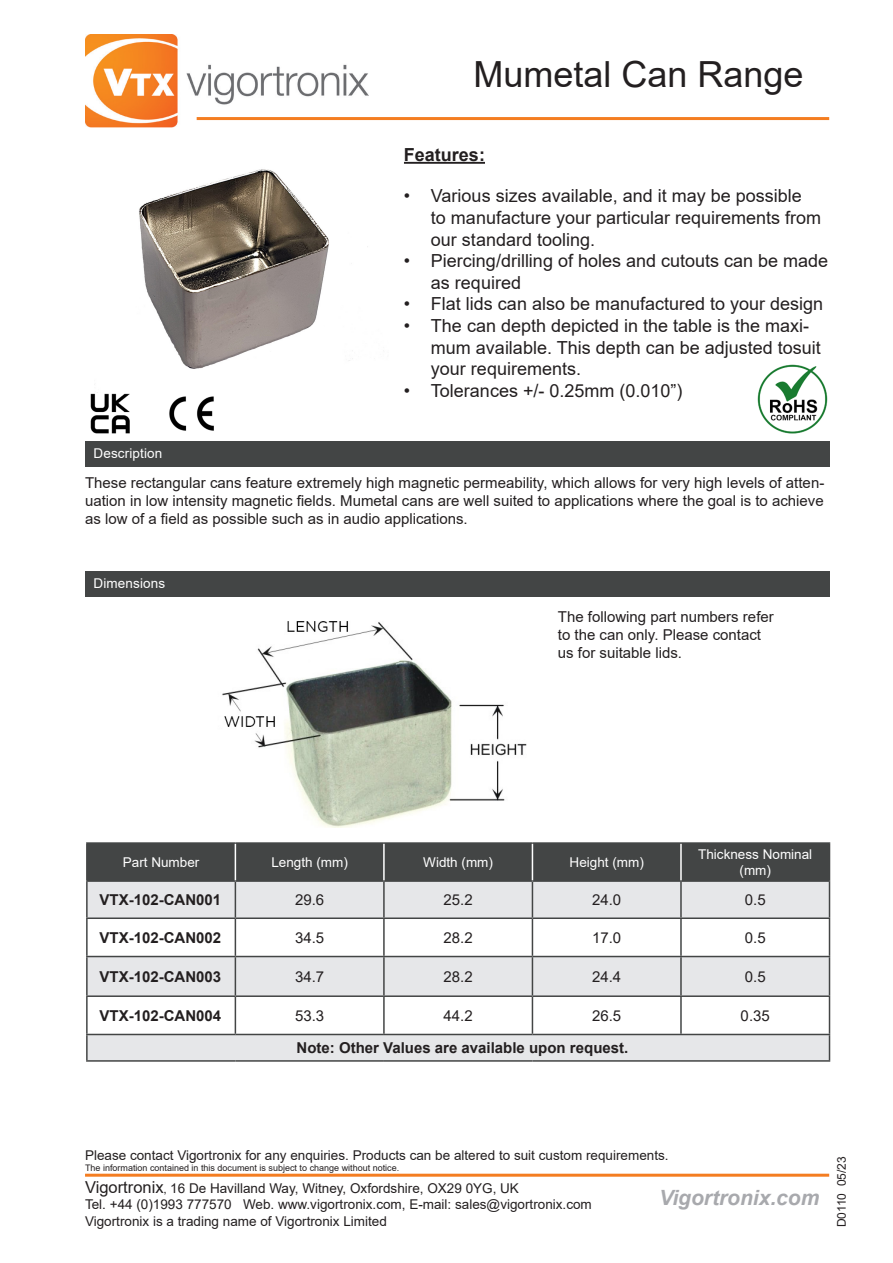
<style>
.page{position:relative;width:893px;height:1263px;background:#fff}
.page>*{position:absolute;margin:0;border:0;box-sizing:border-box;transform-origin:0 0}
.t1{font:36px "Arial";color:#231f20}
.t2{font:italic 700 21px "Arial";color:#a8a9ad}
.t3{font:18px/21.6px "Arial";color:#231f20}
.t4{font:700 18px "Arial";color:#231f20}
.t5{font:15px/18px "Arial";color:#231f20;text-align:justify}
.t6{font:700 15px "Arial";color:#231f20}
.t7{font:13.5px/16.5px "Arial";color:#231f20}
.t8{font:13.5px/16.2px "Arial";color:#fff;text-align:center}
.t9{font:12px "Arial";color:#231f20}
.t10{font:9px "Arial";color:#231f20}
.s1{font-size:16.5px}
.s2{font-size:12px}
</style>
<div class="page">
<img style="left:85px;top:34px;width:283px;height:93px">
<hr style="left:197px;top:117px;width:632px;height:3px;background:#f47d21">
<hr style="left:85px;top:1174px;width:744px;height:3px;background:#f47d21">
<img style="left:97px;top:169px;width:271px;height:224px">
<hr style="left:404px;top:162px;width:81px;height:2px;background:#231f20">
<div style="left:85px;top:441px;width:744px;height:25px;background:#434545"></div>
<img style="left:169px;top:396px;width:45px;height:35px">
<img style="left:90px;top:394px;width:40px;height:39px">
<img style="left:757px;top:364px;width:71px;height:69px">
<div style="left:85px;top:571px;width:744px;height:25px;background:#434545"></div>
<img style="left:222px;top:621px;width:305px;height:206px">
<div style="left:88px;top:844px;width:741px;height:36px;background:#434545"></div>
<svg style="left:88px;top:882px;width:741px;height:178px;fill:#e6e7e9"></svg>
<hr style="left:86px;top:882px;width:2px;height:35px;background:#434545">
<hr style="left:235px;top:882px;width:1px;height:35px;background:#434545">
<hr style="left:383px;top:882px;width:2px;height:35px;background:#434545">
<hr style="left:532px;top:882px;width:1px;height:35px;background:#434545">
<hr style="left:680px;top:882px;width:2px;height:35px;background:#434545">
<hr style="left:829px;top:882px;width:1px;height:35px;background:#434545">
<hr style="left:86px;top:917px;width:149px;height:2px;background:#434545">
<hr style="left:86px;top:919px;width:2px;height:37px;background:#434545">
<hr style="left:235px;top:917px;width:149px;height:2px;background:#434545">
<hr style="left:235px;top:919px;width:1px;height:37px;background:#434545">
<hr style="left:384px;top:917px;width:148px;height:2px;background:#434545">
<hr style="left:383px;top:919px;width:2px;height:37px;background:#434545">
<hr style="left:532px;top:917px;width:149px;height:2px;background:#434545">
<hr style="left:532px;top:919px;width:1px;height:37px;background:#434545">
<hr style="left:681px;top:917px;width:149px;height:2px;background:#434545">
<hr style="left:680px;top:919px;width:2px;height:37px;background:#434545">
<hr style="left:829px;top:919px;width:1px;height:37px;background:#434545">
<hr style="left:86px;top:956px;width:149px;height:1px;background:#434545">
<hr style="left:86px;top:957px;width:2px;height:38px;background:#434545">
<hr style="left:235px;top:956px;width:149px;height:1px;background:#434545">
<hr style="left:235px;top:957px;width:1px;height:38px;background:#434545">
<hr style="left:384px;top:956px;width:148px;height:1px;background:#434545">
<hr style="left:383px;top:957px;width:2px;height:38px;background:#434545">
<hr style="left:532px;top:956px;width:149px;height:1px;background:#434545">
<hr style="left:532px;top:957px;width:1px;height:38px;background:#434545">
<hr style="left:681px;top:956px;width:149px;height:1px;background:#434545">
<hr style="left:680px;top:957px;width:2px;height:38px;background:#434545">
<hr style="left:829px;top:957px;width:1px;height:38px;background:#434545">
<hr style="left:86px;top:995px;width:149px;height:2px;background:#434545">
<hr style="left:86px;top:997px;width:2px;height:37px;background:#434545">
<hr style="left:235px;top:995px;width:149px;height:2px;background:#434545">
<hr style="left:235px;top:997px;width:1px;height:37px;background:#434545">
<hr style="left:384px;top:995px;width:148px;height:2px;background:#434545">
<hr style="left:383px;top:997px;width:2px;height:37px;background:#434545">
<hr style="left:532px;top:995px;width:149px;height:2px;background:#434545">
<hr style="left:532px;top:997px;width:1px;height:37px;background:#434545">
<hr style="left:681px;top:995px;width:149px;height:2px;background:#434545">
<hr style="left:680px;top:997px;width:2px;height:37px;background:#434545">
<hr style="left:829px;top:997px;width:1px;height:37px;background:#434545">
<hr style="left:86px;top:1034px;width:149px;height:1px;background:#434545">
<hr style="left:86px;top:1035px;width:2px;height:25px;background:#434545">
<hr style="left:235px;top:1034px;width:149px;height:1px;background:#434545">
<hr style="left:384px;top:1034px;width:148px;height:1px;background:#434545">
<hr style="left:532px;top:1034px;width:149px;height:1px;background:#434545">
<hr style="left:681px;top:1034px;width:149px;height:1px;background:#434545">
<svg style="left:829px;top:1035px;width:1px;height:25px"></svg>
<hr style="left:86px;top:1060px;width:149px;height:2px;background:#434545">
<hr style="left:235px;top:1060px;width:149px;height:2px;background:#434545">
<hr style="left:384px;top:1060px;width:148px;height:2px;background:#434545">
<hr style="left:532px;top:1060px;width:149px;height:2px;background:#434545">
<hr style="left:681px;top:1060px;width:149px;height:2px;background:#434545">
<hr style="left:86px;top:842px;width:149px;height:2px;background:#434545">
<hr style="left:86px;top:844px;width:2px;height:36px;background:#434545">
<hr style="left:235px;top:842px;width:149px;height:2px;background:#434545">
<hr style="left:384px;top:842px;width:148px;height:2px;background:#434545">
<hr style="left:532px;top:842px;width:149px;height:2px;background:#434545">
<hr style="left:681px;top:842px;width:149px;height:2px;background:#434545">
<hr style="left:829px;top:844px;width:1px;height:36px;background:#434545">
<hr style="left:86px;top:880px;width:149px;height:2px;background:#434545">
<hr style="left:235px;top:880px;width:149px;height:2px;background:#434545">
<hr style="left:384px;top:880px;width:148px;height:2px;background:#434545">
<hr style="left:532px;top:880px;width:149px;height:2px;background:#434545">
<hr style="left:681px;top:880px;width:149px;height:2px;background:#434545">
<hr style="left:235px;top:844px;width:1px;height:36px;background:#fff">
<hr style="left:383px;top:844px;width:2px;height:36px;background:#fff">
<hr style="left:532px;top:844px;width:1px;height:36px;background:#fff">
<hr style="left:680px;top:844px;width:2px;height:36px;background:#fff">
<h1 class="t1" style="left:473px;top:50px;width:332px">Mumetal Can Range</h1>
<p class="t8" style="left:94px;top:445px;width:70px">Description</p>
<p class="t4" style="left:404px;top:142px;width:83px">Features:</p>
<p class="t3" style="left:431px;top:185px;width:392px;text-indent:-27px">• Various sizes available, and it may be possible to manufacture your particular requirements from our standard tooling.</p>
<p class="t3" style="left:431px;top:250px;width:399px;text-indent:-27px">• Piercing/drilling of holes and cutouts can be made as required</p>
<p class="t3" style="left:404px;top:293px;width:421px">• Flat lids can also be manufactured to your design</p>
<p class="t3" style="left:431px;top:315px;width:391px;text-indent:-27px">• The can depth depicted in the table is the maxi&shy;mum available. This depth can be adjusted tosuit your requirements.</p>
<p class="t3" style="left:404px;top:379px;width:280px">• Tolerances +/- 0.25mm (0.010”)</p>
<p class="t5" style="left:85px;top:474px;width:741px">These rectangular cans feature extremely high magnetic permeability, which allows for very high levels of atten&shy;uation in low intensity magnetic fields. Mumetal cans are well suited to applications where the goal is to achieve as low of a field as possible such as in audio applications.</p>
<p class="t8" style="left:94px;top:575px;width:73px">Dimensions</p>
<p class="t5" style="left:558px;top:608px;width:217px;text-align:left">The following part numbers refer to the can only. Please contact us for suitable lids.</p>
<p class="t8" style="left:123px;top:854px;width:78px">Part Number</p>
<p class="t8" style="left:271px;top:854px;width:78px">Length (mm)</p>
<p class="t8" style="left:423px;top:854px;width:71px">Width (mm)</p>
<p class="t8" style="left:570px;top:854px;width:76px">Height (mm)</p>
<p class="t8" style="left:698px;top:846px;width:116px">Thickness Nominal (mm)</p>
<p class="t6" style="left:100px;top:889px;width:123px">VTX-102-CAN001</p>
<p class="t5" style="left:295px;top:891px;width:31px">29.6</p>
<p class="t5" style="left:444px;top:891px;width:31px">25.2</p>
<p class="t5" style="left:592px;top:891px;width:31px">24.0</p>
<p class="t5" style="left:745px;top:891px;width:22px">0.5</p>
<p class="t6" style="left:100px;top:927px;width:123px">VTX-102-CAN002</p>
<p class="t5" style="left:295px;top:928px;width:31px">34.5</p>
<p class="t5" style="left:444px;top:928px;width:31px">28.2</p>
<p class="t5" style="left:592px;top:928px;width:31px">17.0</p>
<p class="t5" style="left:745px;top:928px;width:22px">0.5</p>
<p class="t6" style="left:100px;top:966px;width:123px">VTX-102-CAN003</p>
<p class="t5" style="left:295px;top:967px;width:31px">34.7</p>
<p class="t5" style="left:444px;top:967px;width:31px">28.2</p>
<p class="t5" style="left:592px;top:967px;width:31px">24.4</p>
<p class="t5" style="left:745px;top:967px;width:22px">0.5</p>
<p class="t6" style="left:100px;top:1005px;width:123px">VTX-102-CAN004</p>
<p class="t5" style="left:295px;top:1006px;width:31px">53.3</p>
<p class="t5" style="left:444px;top:1006px;width:31px">44.2</p>
<p class="t5" style="left:592px;top:1006px;width:31px">26.5</p>
<p class="t5" style="left:741px;top:1006px;width:31px">0.35</p>
<p class="t6" style="left:297px;top:1037px;width:333px">Note: Other Values are available upon request.</p>
<p class="t7" style="left:85px;top:1147px;width:585px">Please contact Vigortronix for any enquiries. Products can be altered to suit custom requirements.</p>
<p class="t10" style="left:85px;top:1161px;width:316px">The information contained in this document is subject to change without notice.</p>
<p class="t7" style="left:85px;top:1180px;width:508px"><span class="s1">Vigortronix</span><span class="s2">,</span> 16 De Havilland Way, Witney, Oxfordshire, OX29 0YG, UK<br>Tel. +44 (0)1993 777570 Web. www.vigortronix.com, E-mail: sales@vigortronix.com<br>Vigortronix is a trading name of Vigortronix Limited</p>
<h2 class="t2" style="left:659px;top:1183px;width:162px">Vigortronix.com</h2>
<p class="t9" style="left:833px;top:1227px;width:73px;rotate:-90deg">D0110 05/23</p>
</div>
